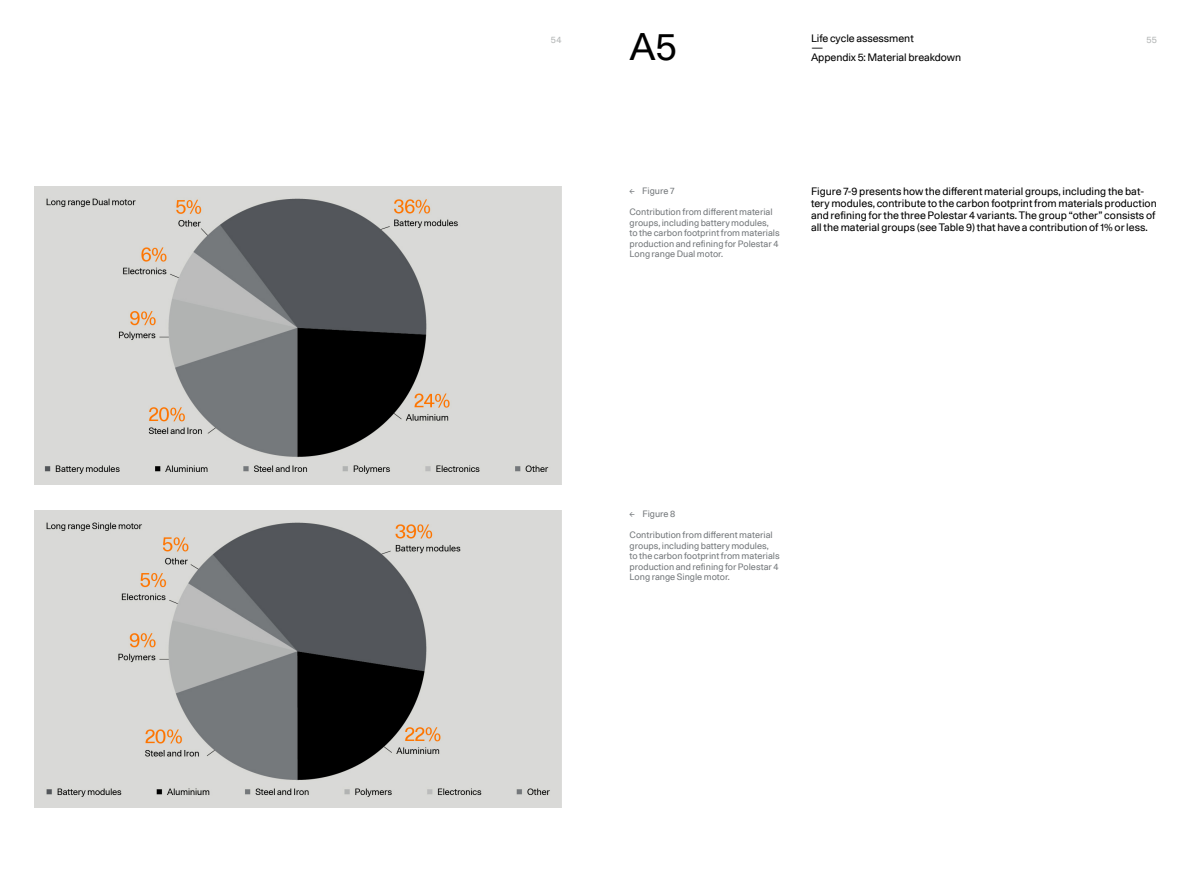
<style>
.page{position:relative;width:1191px;height:893px;background:#fff}
.page>*{position:absolute;margin:0;border:0;box-sizing:border-box;transform-origin:0 0}
.t1{font:37.5px "Polestar Unica 77 TT";color:#000}
.t2{font:10.5px/12px "Polestar Unica 77 TT";color:#000}
.t3{font:9px/10.5px "Polestar Unica 77 TT";color:#75797c}
.t4{font:9px "Polestar Unica 77 TT";color:#b2b5b5}
</style>
<div class="page">
<img style="left:34px;top:187px;width:527px;height:297px">
<img style="left:34px;top:510px;width:527px;height:298px">
<h1 class="t1" style="left:629px;top:20px;width:49px">A5</h1>
<p class="t4" style="left:551px;top:33px;width:12px">54</p>
<p class="t2" style="left:811px;top:32px;width:104px">Life cycle assessment</p>
<p class="t4" style="left:1146px;top:33px;width:12px">55</p>
<p class="t2" style="left:811px;top:42px;width:14px">—</p>
<p class="t2" style="left:811px;top:51px;width:152px">Appendix 5: Material breakdown</p>
<p class="t3" style="left:629px;top:185px;width:46px">← Figure 7</p>
<p class="t3" style="left:629px;top:206px;width:152px">Contribution from different material groups, including battery modules,<br>to the carbon footprint from materials production and refining for Polestar 4<br>Long range Dual motor.</p>
<p class="t2" style="left:811px;top:185px;width:347px">Figure 7-9 presents how the different material groups, including the bat&shy;tery modules, contribute to the carbon footprint from materials production and refining for the three Polestar 4 variants. The group “other” consists of all the material groups (see Table 9) that have a contribution of 1% or less.</p>
<p class="t3" style="left:629px;top:508px;width:47px">← Figure 8</p>
<p class="t3" style="left:629px;top:529px;width:152px">Contribution from different material groups, including battery modules,<br>to the carbon footprint from materials production and refining for Polestar 4<br>Long range Single motor.</p>
</div>
